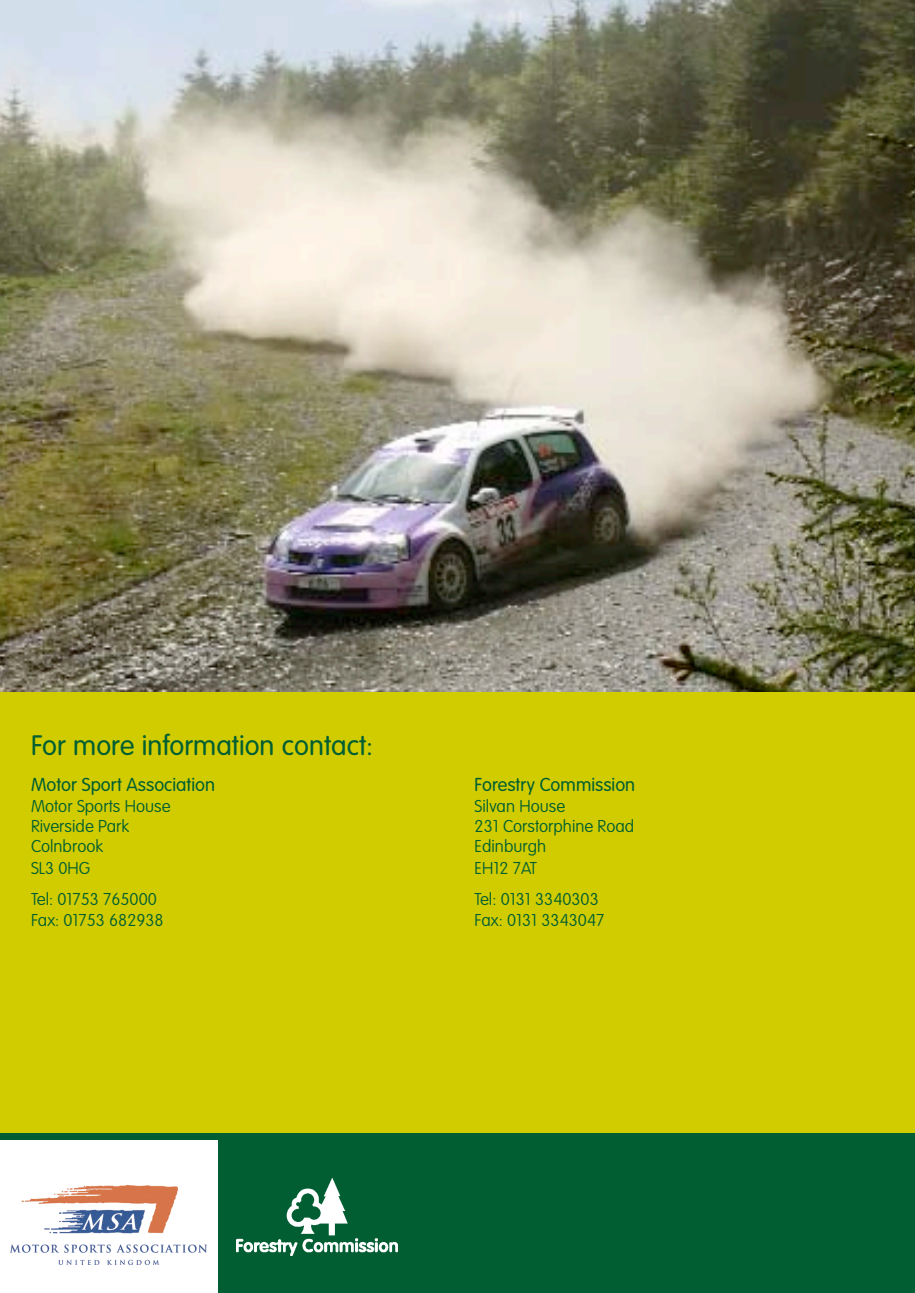
<style>
.page{position:relative;width:915px;height:1293px;background:#fff}
.page>*{position:absolute;margin:0;border:0;box-sizing:border-box;transform-origin:0 0}
.t1{font:300 27.62px "VAG Rounded";color:#005e32}
.t2{font:300 18.5px "VAG Rounded";color:#005e32}
.t3{font:100 16.88px "VAG Rounded";color:#005e32}
</style>
<div class="page">
<img style="left:0;top:0;width:915px;height:692px">
<div style="left:0;top:692px;width:915px;height:442px;background:#d1cc00"></div>
<div style="left:0;top:1134px;width:915px;height:159px;background:#005e32"></div>
<img style="left:237px;top:1178px;width:160px;height:77px">
<div style="left:0;top:1135px;width:217px;height:158px;background:#fff"></div>
<img style="left:10px;top:1185px;width:197px;height:80px">
<div style="left:0;top:1133px;width:915px;height:6px;background:#005e32"></div>
<h1 class="t1" style="left:31px;top:734px;width:344px">For more information contact:</h1>
<p class="t2" style="left:31px;top:776px;width:185px">Motor Sport Association</p>
<p class="t2" style="left:475px;top:776px;width:162px">Forestry Commission</p>
<p class="t3" style="left:31px;top:798px;width:141px">Motor Sports House</p>
<p class="t3" style="left:475px;top:798px;width:92px">Silvan House</p>
<p class="t3" style="left:31px;top:819px;width:100px">Riverside Park</p>
<p class="t3" style="left:475px;top:819px;width:161px">231 Corstorphine Road</p>
<p class="t3" style="left:31px;top:839px;width:74px">Colnbrook</p>
<p class="t3" style="left:475px;top:839px;width:73px">Edinburgh</p>
<p class="t3" style="left:31px;top:861px;width:61px">SL3 0HG</p>
<p class="t3" style="left:475px;top:861px;width:64px">EH12 7AT</p>
<p class="t3" style="left:31px;top:892px;width:127px">Tel: 01753 765000</p>
<p class="t3" style="left:475px;top:892px;width:126px">Tel: 0131 3340303</p>
<p class="t3" style="left:31px;top:913px;width:134px">Fax: 01753 682938</p>
<p class="t3" style="left:475px;top:913px;width:131px">Fax: 0131 3343047</p>
</div>
